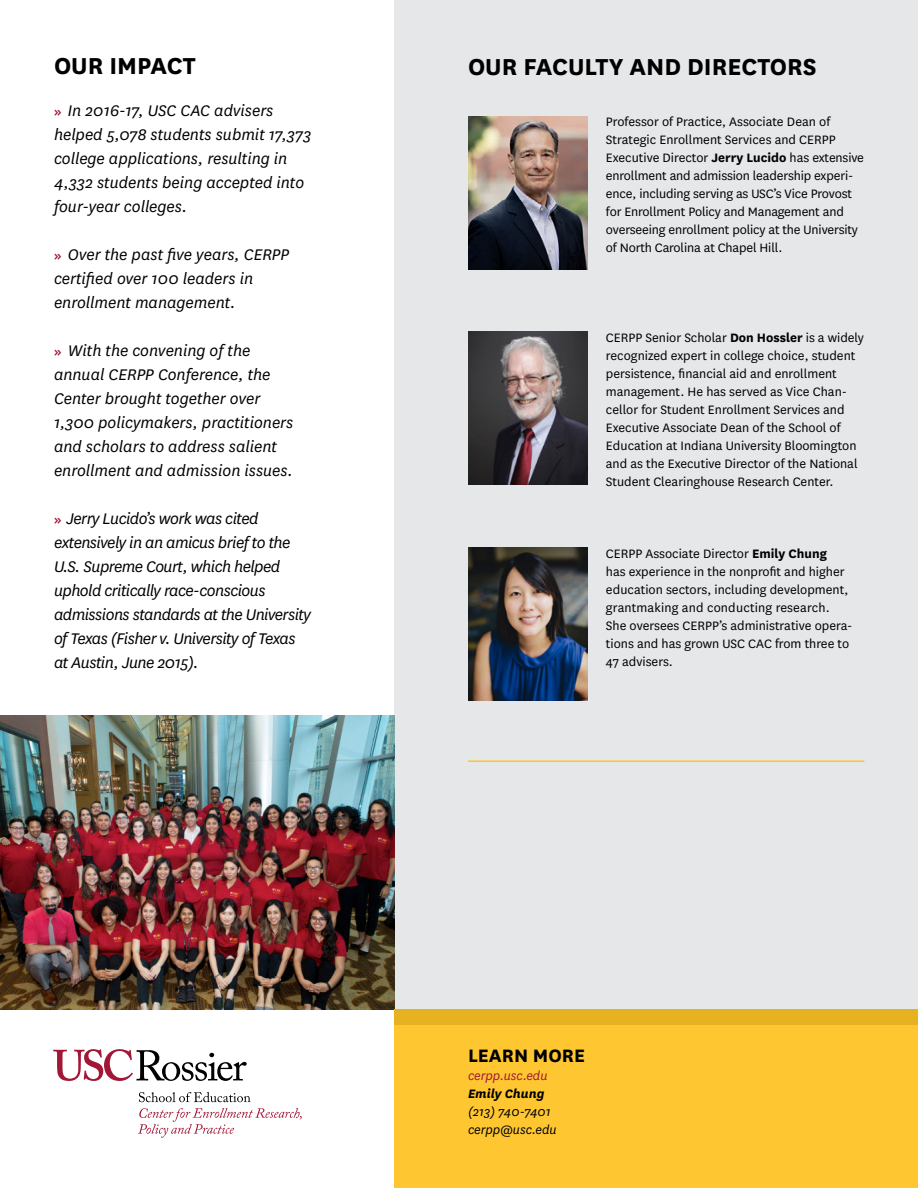
<style>
.page{position:relative;width:918px;height:1188px;background:#fff}
.page>*{position:absolute;margin:0;border:0;box-sizing:border-box;transform-origin:0 0}
.t1{font:700 27px "National";color:#000}
.t2{font:700 21px "National";color:#000}
.t3{font:italic 18px/24px "National";color:#000}
.t4{font:italic 18px/24px "National";letter-spacing:-.03em;color:#000}
.t5{font:14.25px/18px "National";color:#000}
.t6{font:italic 14.25px "National";color:#000}
.t7{font:italic 14.25px "National";color:#a11735}
.t8{font:italic 700 14.25px "National";color:#000}
.s1{font-weight:600;font-style:normal;font-size:14.25px;color:#a11735}
.s2{font-weight:700}
</style>
<div class="page">
<div style="left:394px;top:0;width:524px;height:1188px;background:#e6e7e8"></div>
<div style="left:394px;top:1010px;width:524px;height:178px;background:#fec631"></div>
<img style="left:468px;top:116px;width:120px;height:153px">
<img style="left:468px;top:332px;width:120px;height:153px">
<img style="left:468px;top:547px;width:120px;height:153px">
<img style="left:0;top:716px;width:394px;height:294px">
<div style="left:394px;top:1010px;width:524px;height:15px;background:#e6b222"></div>
<svg style="left:53px;top:1049px;width:194px;height:32px"></svg>
<svg style="left:139px;top:1092px;width:111px;height:10px"></svg>
<svg style="left:138px;top:1108px;width:164px;height:30px"></svg>
<hr style="left:468px;top:760px;width:396px;height:2px;background:#fec631">
<p class="t1" style="left:54px;top:47px;width:143px">OUR IMPACT</p>
<p class="t3" style="left:54px;top:98px;width:259px"><span class="s1">»</span> In 2016-17, USC CAC advisers helped 5,078 students submit 17,373 college applications, resulting in<br>4,332 students being accepted into four-year colleges.</p>
<p class="t3" style="left:54px;top:242px;width:237px"><span class="s1">»</span> Over the past five years, CERPP certified over 100 leaders in enrollment management.</p>
<p class="t3" style="left:54px;top:338px;width:241px"><span class="s1">»</span> With the convening of the annual CERPP Conference, the<br>Center brought together over<br>1,300 policymakers, practitioners and scholars to address salient enrollment and admission issues.</p>
<p class="t4" style="left:54px;top:506px;width:258px"><span class="s1">»</span> Jerry Lucido’s work was cited extensively in an amicus brief to the U.S. Supreme Court, which helped uphold critically race-conscious admissions standards at the University of Texas (Fisher v. University of Texas at Austin, June 2015).</p>
<p class="t1" style="left:468px;top:48px;width:350px">OUR FACULTY AND DIRECTORS</p>
<p class="t5" style="left:606px;top:112px;width:260px">Professor of Practice, Associate Dean of Strategic Enrollment Services and CERPP Executive Director <span class="s2">Jerry Lucido</span> has extensive enrollment and admission leadership experi&shy;ence, including serving as USC’s Vice Provost for Enrollment Policy and Management and overseeing enrollment policy at the University of North Carolina at Chapel Hill.</p>
<p class="t5" style="left:606px;top:328px;width:260px">CERPP Senior Scholar <span class="s2">Don Hossler</span> is a widely recognized expert in college choice, student persistence, financial aid and enrollment management. He has served as Vice Chan&shy;cellor for Student Enrollment Services and Executive Associate Dean of the School of Education at Indiana University Bloomington and as the Executive Director of the National Student Clearinghouse Research Center.</p>
<p class="t5" style="left:606px;top:544px;width:248px">CERPP Associate Director <span class="s2">Emily Chung<br></span>has experience in the nonprofit and higher education sectors, including development, grantmaking and conducting research.<br>She oversees CERPP’s administrative opera&shy;tions and has grown USC CAC from three to 47 advisers.</p>
<p class="t2" style="left:468px;top:1041px;width:119px">LEARN MORE</p>
<p class="t7" style="left:468px;top:1067px;width:81px">cerpp.usc.edu</p>
<p class="t8" style="left:468px;top:1084px;width:78px">Emily Chung</p>
<p class="t6" style="left:468px;top:1103px;width:84px">(213) 740-7401</p>
<p class="t6" style="left:468px;top:1121px;width:90px">cerpp@usc.edu</p>
</div>
